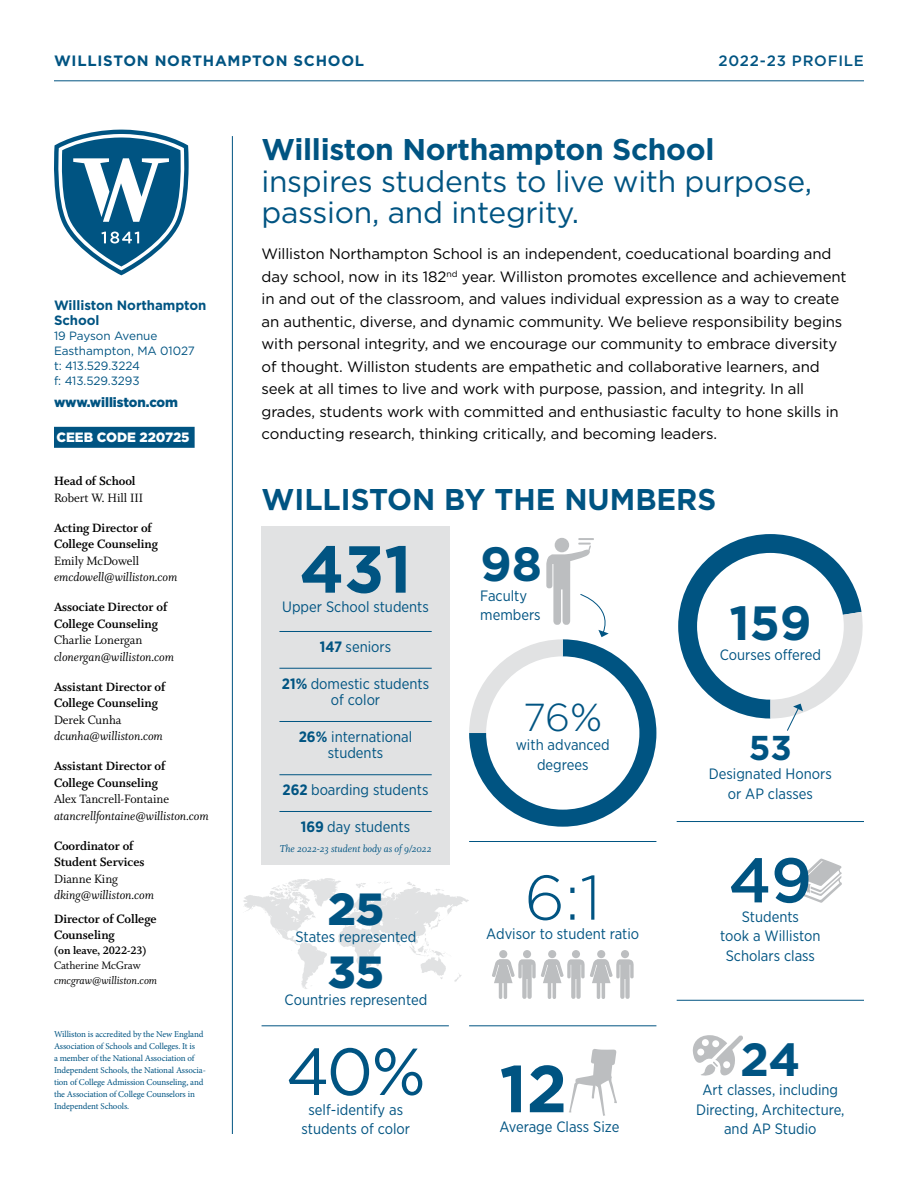
<style>
.page{position:relative;width:918px;height:1188px;background:#fff}
.page>*{position:absolute;margin:0;border:0;box-sizing:border-box;transform-origin:0 0}
.t1{font:700 66.3px "Gotham";color:#005482}
.t2{font:66.3px "Gotham";color:#005482}
.t3{font:300 62.85px "Gotham";color:#005482}
.t4{font:500 62.85px "Gotham";color:#005482}
.t5{font:700 48px "Gotham";color:#005482}
.t6{font:700 46.5px "Gotham";color:#005482}
.t7{font:900 45px "Gotham";color:#005482}
.t8{font:300 39px "Gotham";color:#005482}
.t9{font:700 34.5px "Gotham";color:#005482}
.t10{font:30px/31.5px "Gotham";letter-spacing:-.01em;color:#005482}
.t11{font:700 30px "Gotham";letter-spacing:-.01em;color:#005482}
.t12{font:15px/22.5px "Gotham";letter-spacing:-.01em;color:#000}
.t13{font:15px/19.5px "Gotham Narrow";color:#005482;text-align:center}
.t14{font:700 15px "Gotham";letter-spacing:.05em;color:#005482}
.t15{font:500 15px "Gotham";letter-spacing:.05em;color:#005482}
.t16{font:13.5px/16.5px "Whitman Bold LF";letter-spacing:-.005em;color:#000}
.t17{font:13.5px "Whitman Italic LF";letter-spacing:-.005em;color:#000}
.t18{font:13.5px "Whitman Roman LF";letter-spacing:-.005em;color:#000}
.t19{font:700 13.5px/15px "Gotham";letter-spacing:-.005em;color:#005482}
.t20{font:900 13.5px "Gotham";letter-spacing:-.005em;color:#005482}
.t21{font:900 13.5px "Gotham";letter-spacing:-.005em;color:#fff}
.t22{font:12px/15px "Gotham";letter-spacing:-.005em;color:#005482}
.t23{font:12px "Whitman Italic LF";letter-spacing:-.005em;color:#000}
.t24{font:12px "Whitman Bold LF";letter-spacing:-.005em;color:#000}
.t25{font:12px "Whitman Roman LF";letter-spacing:-.005em;color:#000}
.t26{font:11.25px "Whitman Italic Os F";letter-spacing:-.005em;color:#005482}
.t27{font:9px/12px "Minion Pro";letter-spacing:-.01em;color:#005482}
.s1{font-weight:700}
</style>
<div class="page">
<hr style="left:54px;top:81px;width:810px;height:1px;background:#005482">
<svg style="left:800px;top:858px;width:42px;height:45px"></svg>
<svg style="left:243px;top:878px;width:226px;height:111px"></svg>
<svg style="left:54px;top:130px;width:135px;height:145px"></svg>
<div style="left:54px;top:427px;width:141px;height:21px;background:#005482"></div>
<hr style="left:232px;top:136px;width:1px;height:998px;background:#005482">
<div style="left:262px;top:526px;width:188px;height:339px;background:#e1e2e3"></div>
<hr style="left:279px;top:631px;width:153px;height:1px;background:#005482">
<hr style="left:279px;top:668px;width:153px;height:1px;background:#005482">
<hr style="left:279px;top:721px;width:153px;height:1px;background:#005482">
<hr style="left:279px;top:774px;width:153px;height:1px;background:#005482">
<hr style="left:279px;top:811px;width:153px;height:1px;background:#005482">
<hr style="left:677px;top:821px;width:187px;height:1px;background:#005482">
<hr style="left:677px;top:1000px;width:187px;height:1px;background:#005482">
<hr style="left:262px;top:1026px;width:187px;height:1px;background:#005482">
<hr style="left:469px;top:841px;width:187px;height:1px;background:#005482">
<hr style="left:469px;top:1026px;width:187px;height:1px;background:#005482">
<svg style="left:692px;top:1035px;width:51px;height:41px"></svg>
<svg style="left:678px;top:534px;width:185px;height:197px"></svg>
<div style="left:572px;top:950px;width:8px;height:8px;background:#bcbec0;border-radius:50%"></div>
<div style="left:548px;top:950px;width:8px;height:8px;background:#bcbec0;border-radius:50%"></div>
<div style="left:621px;top:950px;width:8px;height:8px;background:#bcbec0;border-radius:50%"></div>
<div style="left:597px;top:950px;width:8px;height:8px;background:#bcbec0;border-radius:50%"></div>
<svg style="left:492px;top:959px;width:142px;height:40px"></svg>
<div style="left:523px;top:950px;width:8px;height:8px;background:#bcbec0;border-radius:50%"></div>
<div style="left:499px;top:950px;width:8px;height:8px;background:#bcbec0;border-radius:50%"></div>
<svg style="left:569px;top:1049px;width:48px;height:67px"></svg>
<svg style="left:469px;top:538px;width:187px;height:289px"></svg>
<p class="t14" style="left:54px;top:51px;width:312px">WILLISTON NORTHAMPTON SCHOOL</p>
<p class="t15" style="left:719px;top:51px;width:147px">2022-23 PROFILE</p>
<p class="t19" style="left:54px;top:297px;width:154px">Williston Northampton<br>School</p>
<p class="t22" style="left:54px;top:328px;width:142px">19 Payson Avenue<br>Easthampton, MA 01027 t: 413.529.3224<br>f: 413.529.3293</p>
<p class="t20" style="left:54px;top:392px;width:126px">www.williston.com</p>
<p class="t21" style="left:57px;top:428px;width:135px">CEEB CODE 220725</p>
<p class="t16" style="left:54px;top:473px;width:83px">Head of School</p>
<p class="t18" style="left:54px;top:490px;width:91px">Robert W. Hill III</p>
<p class="t16" style="left:54px;top:520px;width:105px">Acting Director of<br>College Counseling</p>
<p class="t18" style="left:54px;top:553px;width:87px">Emily McDowell</p>
<p class="t17" style="left:54px;top:570px;width:125px">emcdowell@williston.com</p>
<p class="t16" style="left:54px;top:599px;width:115px">Associate Director of<br>College Counseling</p>
<p class="t18" style="left:54px;top:633px;width:90px">Charlie Lonergan</p>
<p class="t17" style="left:54px;top:649px;width:122px">clonergan@williston.com</p>
<p class="t16" style="left:54px;top:679px;width:113px">Assistant Director of<br>College Counseling</p>
<p class="t18" style="left:54px;top:712px;width:69px">Derek Cunha</p>
<p class="t17" style="left:54px;top:729px;width:110px">dcunha@williston.com</p>
<p class="t16" style="left:54px;top:758px;width:113px">Assistant Director of<br>College Counseling</p>
<p class="t18" style="left:54px;top:792px;width:117px">Alex Tancrell-Fontaine</p>
<p class="t17" style="left:54px;top:808px;width:156px">atancrellfontaine@williston.com</p>
<p class="t16" style="left:54px;top:838px;width:92px">Coordinator of<br>Student Services</p>
<p class="t18" style="left:54px;top:871px;width:66px">Dianne King</p>
<p class="t17" style="left:54px;top:888px;width:102px">dking@williston.com</p>
<p class="t16" style="left:54px;top:910px;width:104px">Director of College<br>Counseling</p>
<p class="t24" style="left:54px;top:944px;width:94px">(on leave, 2022-23)</p>
<p class="t25" style="left:54px;top:959px;width:88px">Catherine McGraw</p>
<p class="t23" style="left:54px;top:974px;width:105px">cmcgraw@williston.com</p>
<p class="t27" style="left:54px;top:1029px;width:153px">Williston is accredited by the New England Association of Schools and Colleges. It is<br>a member of the National Association of Independent Schools, the National Associa&shy;tion of College Admission Counseling, and the Association of College Counselors in Independent Schools.</p>
<h3 class="t11" style="left:262px;top:130px;width:455px">Williston Northampton School</h3>
<h3 class="t10" style="left:262px;top:165px;width:552px">inspires students to live with purpose, passion, and integrity.</h3>
<p class="t12" style="left:262px;top:242px;width:587px">Williston Northampton School is an independent, coeducational boarding and day school, now in its 182<sup>nd</sup> year. Williston promotes excellence and achievement in and out of the classroom, and values individual expression as a way to create an authentic, diverse, and dynamic community. We believe responsibility begins with personal integrity, and we encourage our community to embrace diversity of thought. Williston students are empathetic and collaborative learners, and seek at all times to live and work with purpose, passion, and integrity. In all grades, students work with committed and enthusiastic faculty to hone skills in conducting research, thinking critically, and becoming leaders.</p>
<h3 class="t11" style="left:262px;top:479px;width:456px">WILLISTON BY THE NUMBERS</h3>
<h1 class="t1" style="left:300px;top:525px;width:114px">431</h1>
<p class="t13" style="left:282px;top:597px;width:148px">Upper School students</p>
<p class="t13" style="left:320px;top:637px;width:73px"><span class="s1">147</span> seniors</p>
<p class="t13" style="left:282px;top:675px;width:149px;line-height:16.5px"><span class="s1">21%</span> domestic students of color</p>
<p class="t13" style="left:299px;top:728px;width:115px;line-height:16.5px"><span class="s1">26%</span> international students</p>
<p class="t13" style="left:283px;top:780px;width:147px"><span class="s1">262</span> boarding students</p>
<p class="t13" style="left:301px;top:817px;width:111px"><span class="s1">169</span> day students</p>
<p class="t26" style="left:280px;top:843px;width:153px">The 2022-23 student body as of 9/2022</p>
<h3 class="t7" style="left:328px;top:878px;width:58px">25</h3>
<p class="t13" style="left:295px;top:926px;width:123px">States represented</p>
<h3 class="t7" style="left:328px;top:941px;width:58px">35</h3>
<p class="t13" style="left:285px;top:989px;width:144px">Countries represented</p>
<h1 class="t2" style="left:286px;top:1029px;width:141px">40%</h1>
<p class="t13" style="left:302px;top:1099px;width:110px">self-identify as students of color</p>
<h3 class="t5" style="left:480px;top:533px;width:64px">98</h3>
<p class="t13" style="left:480px;top:586px;width:62px;text-align:left">Faculty members</p>
<h3 class="t8" style="left:523px;top:692px;width:81px">76%</h3>
<p class="t13" style="left:516px;top:735px;width:96px">with advanced degrees</p>
<h2 class="t3" style="left:525px;top:858px;width:78px">6:1</h2>
<p class="t13" style="left:486px;top:924px;width:154px">Advisor to student ratio</p>
<h1 class="t1" style="left:500px;top:1045px;width:69px">12</h1>
<p class="t13" style="left:500px;top:1116px;width:121px">Average Class Size</p>
<h3 class="t5" style="left:729px;top:591px;width:84px">159</h3>
<p class="t13" style="left:720px;top:644px;width:103px">Courses offered</p>
<h3 class="t9" style="left:749px;top:725px;width:44px">53</h3>
<p class="t13" style="left:709px;top:764px;width:125px">Designated Honors or AP classes</p>
<h2 class="t4" style="left:729px;top:839px;width:85px">49</h2>
<p class="t13" style="left:720px;top:907px;width:102px">Students<br>took a Williston<br>Scholars class</p>
<h3 class="t6" style="left:740px;top:1028px;width:62px">24</h3>
<p class="t13" style="left:696px;top:1080px;width:150px">Art classes, including<br>Directing, Architecture, and AP Studio</p>
</div>
